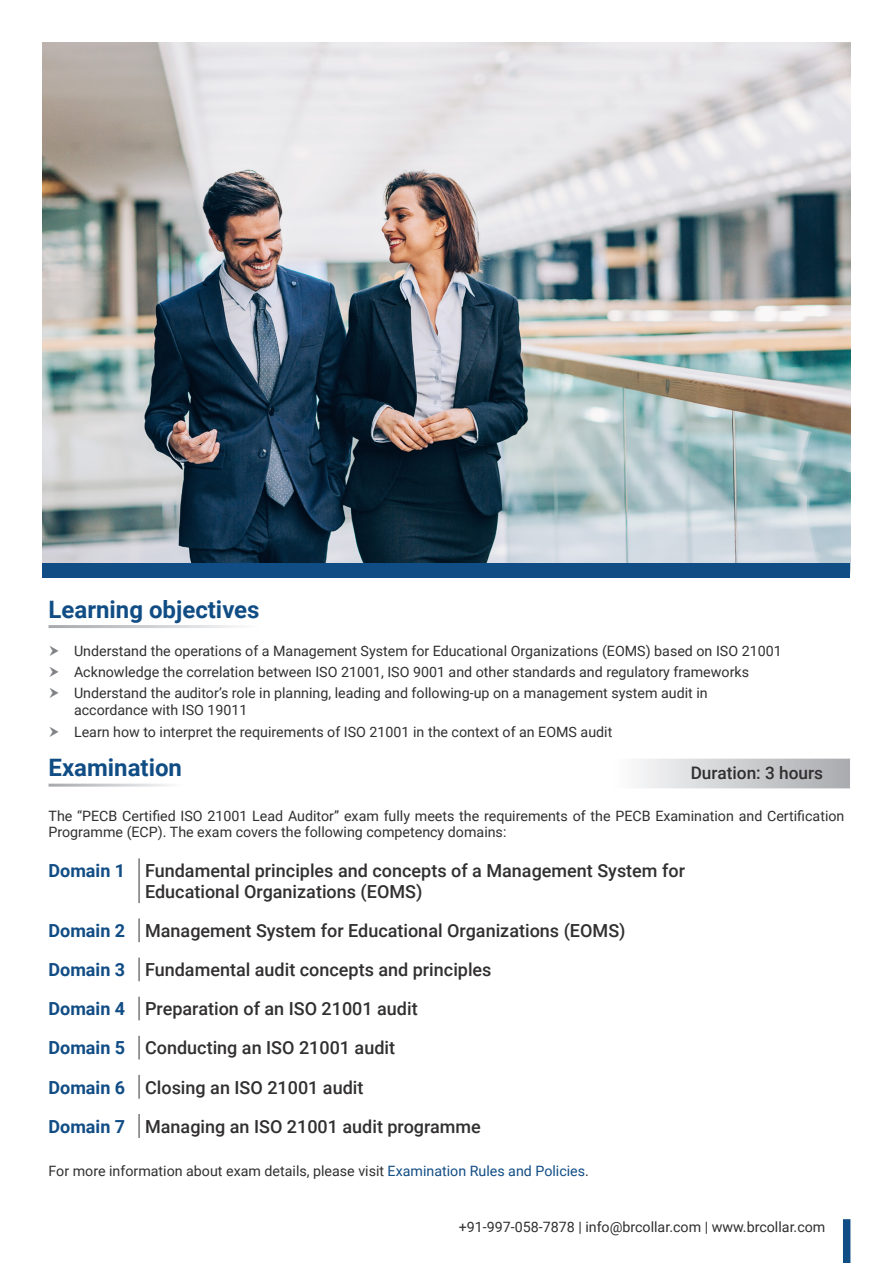
<style>
.page{position:relative;width:893px;height:1263px;background:#fff}
.page>*{position:absolute;margin:0;border:0;box-sizing:border-box;transform-origin:0 0}
.t1{font:700 24px "Roboto";color:#114d85}
.t2{font:500 18px "Roboto";color:#312f30}
.t3{font:700 18px "Roboto";color:#114d85}
.t4{font:500 17.25px "Roboto";color:#312f30}
.Bullet_Points{font:14.25px/17.1px "Roboto";color:#312f30}
.s1{color:#114d85}
</style>
<div class="page">
<img style="left:43px;top:43px;width:807px;height:520px">
<div style="left:43px;top:563px;width:807px;height:15px;background:#114d85"></div>
<svg style="left:639px;top:759px;width:211px;height:30px;background:#cecfd1"></svg>
<hr style="left:138px;top:858px;width:2px;height:45px;background:#76787b">
<hr style="left:138px;top:918px;width:2px;height:24px;background:#76787b">
<hr style="left:138px;top:957px;width:2px;height:24px;background:#76787b">
<hr style="left:138px;top:996px;width:2px;height:24px;background:#76787b">
<hr style="left:138px;top:1035px;width:2px;height:25px;background:#76787b">
<hr style="left:138px;top:1075px;width:2px;height:24px;background:#76787b">
<hr style="left:138px;top:1114px;width:2px;height:24px;background:#76787b">
<div style="left:843px;top:1219px;width:7px;height:44px;background:#114d85"></div>
<p class="t1" style="left:49px;top:592px;width:213px">Learning objectives</p>
<p class="Bullet_Points" style="left:74px;top:641px;width:709px">Understand the operations of a Management System for Educational Organizations (EOMS) based on ISO 21001</p>
<p class="Bullet_Points" style="left:74px;top:663px;width:676px">Acknowledge the correlation between ISO 21001, ISO 9001 and other standards and regulatory frameworks</p>
<p class="Bullet_Points" style="left:74px;top:684px;width:635px">Understand the auditor’s role in planning, leading and following-up on a management system audit in accordance with ISO 19011</p>
<p class="Bullet_Points" style="left:74px;top:722px;width:540px">Learn how to interpret the requirements of ISO 21001 in the context of an EOMS audit</p>
<p class="t1" style="left:49px;top:751px;width:135px">Examination</p>
<p class="t4" style="left:691px;top:761px;width:134px">Duration: 3 hours</p>
<p class="Bullet_Points" style="left:49px;top:807px;width:797px;line-height:16.5px">The “PECB Certified ISO 21001 Lead Auditor” exam fully meets the requirements of the PECB Examination and Certification<br>Programme (ECP). The exam covers the following competency domains:</p>
<p class="t3" style="left:49px;top:858px;width:78px">Domain 1</p>
<p class="t2" style="left:145px;top:858px;width:541px">Fundamental principles and concepts of a Management System for</p>
<p class="t2" style="left:145px;top:879px;width:279px">Educational Organizations (EOMS)</p>
<p class="t3" style="left:49px;top:918px;width:78px">Domain 2</p>
<p class="t2" style="left:145px;top:918px;width:482px">Management System for Educational Organizations (EOMS)</p>
<p class="t3" style="left:49px;top:957px;width:78px">Domain 3</p>
<p class="t2" style="left:145px;top:957px;width:348px">Fundamental audit concepts and principles</p>
<p class="t3" style="left:49px;top:996px;width:78px">Domain 4</p>
<p class="t2" style="left:145px;top:996px;width:274px">Preparation of an ISO 21001 audit</p>
<p class="t3" style="left:49px;top:1035px;width:78px">Domain 5</p>
<p class="t2" style="left:145px;top:1035px;width:252px">Conducting an ISO 21001 audit</p>
<p class="t3" style="left:49px;top:1074px;width:78px">Domain 6</p>
<p class="t2" style="left:145px;top:1074px;width:220px">Closing an ISO 21001 audit</p>
<p class="t3" style="left:49px;top:1114px;width:78px">Domain 7</p>
<p class="t2" style="left:145px;top:1114px;width:337px">Managing an ISO 21001 audit programme</p>
<p class="Bullet_Points" style="left:49px;top:1162px;width:542px">For more information about exam details, please visit <span class="s1">Examination Rules and Policies</span>.</p>
<p class="Bullet_Points" style="left:459px;top:1218px;width:368px">+91-997-058-7878 | info@brcollar.com | www.brcollar.com</p>
</div>
